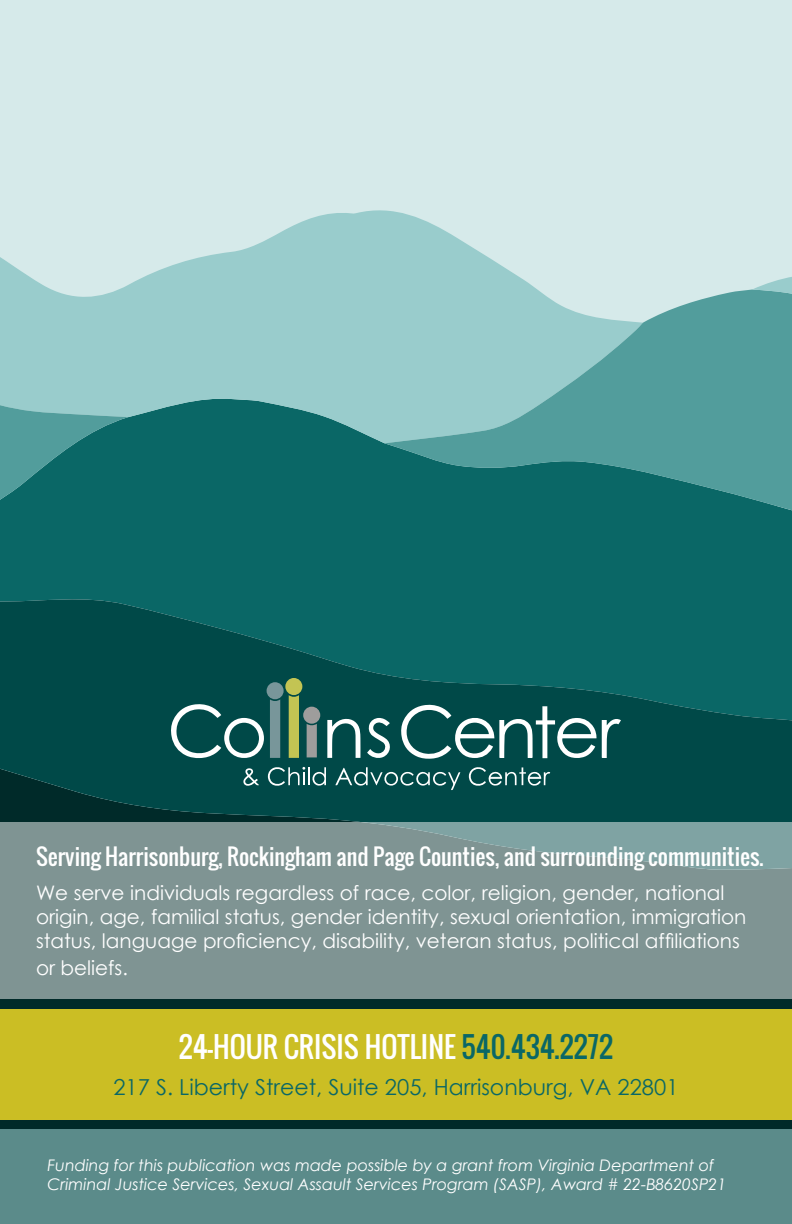
<style>
.page{position:relative;width:792px;height:1224px;background:#fff}
.page>*{position:absolute;margin:0;border:0;box-sizing:border-box;transform-origin:0 0}
.t1{font:28px "Oswald";color:#fff}
.t2{font:22px "Oswald";color:#fff}
.t3{font:22px "Century Gothic";color:#0a6766}
.t4{font:20px/24px "Century Gothic";color:#fff}
.t5{font:italic 16px/19.2px "Century Gothic";color:#fff}
.s1{color:#0a6766}
</style>
<div class="page">
<div style="left:0;top:0;width:792px;height:505px;background:#d6eaea"></div>
<div style="left:0;top:999px;width:792px;height:130px;background:#002a29"></div>
<svg style="left:0;top:210px;width:538px;height:301px;fill:#9cc"></svg>
<svg style="left:0;top:511px;width:792px;height:312px;background:#03504f"></svg>
<svg style="left:385px;top:290px;width:407px;height:394px;background:#398988"></svg>
<svg style="left:752px;top:277px;width:40px;height:252px;background:#509b9a"></svg>
<svg style="left:0;top:347px;width:128px;height:239px;background:#3d8c8b"></svg>
<div style="left:0;top:1129px;width:792px;height:95px;background:#5b8b8a"></div>
<svg style="left:289px;top:695px;width:10px;height:63px"></svg>
<svg style="left:270px;top:699px;width:10px;height:59px"></svg>
<svg style="left:171px;top:704px;width:93px;height:54px"></svg>
<svg style="left:327px;top:718px;width:34px;height:40px"></svg>
<svg style="left:367px;top:718px;width:25px;height:41px"></svg>
<svg style="left:307px;top:724px;width:10px;height:33px"></svg>
<svg style="left:401px;top:704px;width:220px;height:55px"></svg>
<div style="left:303px;top:707px;width:17px;height:17px;background:#9e9d9c;border-radius:50%"></div>
<div style="left:267px;top:682px;width:17px;height:17px;background:#78969a;border-radius:50%"></div>
<div style="left:285px;top:678px;width:17px;height:17px;background:#c3c453;border-radius:50%"></div>
<svg style="left:243px;top:768px;width:16px;height:18px"></svg>
<svg style="left:335px;top:767px;width:125px;height:23px;background:#2b6766"></svg>
<svg style="left:469px;top:767px;width:81px;height:20px;background:#37706f"></svg>
<svg style="left:268px;top:766px;width:58px;height:21px"></svg>
<div style="left:0;top:1009px;width:792px;height:110px;background:#cbbe24"></div>
<div style="left:0;top:823px;width:792px;height:176px;background:linear-gradient(to right,#7f9392,#7f9897)"></div>
<p class="t2" style="left:36px;top:840px;width:729px">Serving Harrisonburg, Rockingham and Page Counties, and surrounding communities.</p>
<p class="t4" style="left:36px;top:881px;width:712px">We serve individuals regardless of race, color, religion, gender, national origin, age, familial status, gender identity, sexual orientation, immigration status, language proficiency, disability, veteran status, political affiliations</p>
<p class="t4" style="left:36px;top:955px;width:93px">or beliefs.</p>
<h1 class="t1" style="left:179px;top:1025px;width:436px">24-HOUR CRISIS HOTLINE <span class="s1">540.434.2272</span></h1>
<p class="t3" style="left:113px;top:1071px;width:567px">217 S. Liberty Street, Suite 205, Harrisonburg, VA 22801</p>
<p class="t5" style="left:48px;top:1156px;width:680px">Funding for this publication was made possible by a grant from Virginia Department of<br>Criminal Justice Services, Sexual Assault Services Program (SASP), Award # 22-B8620SP21</p>
</div>
